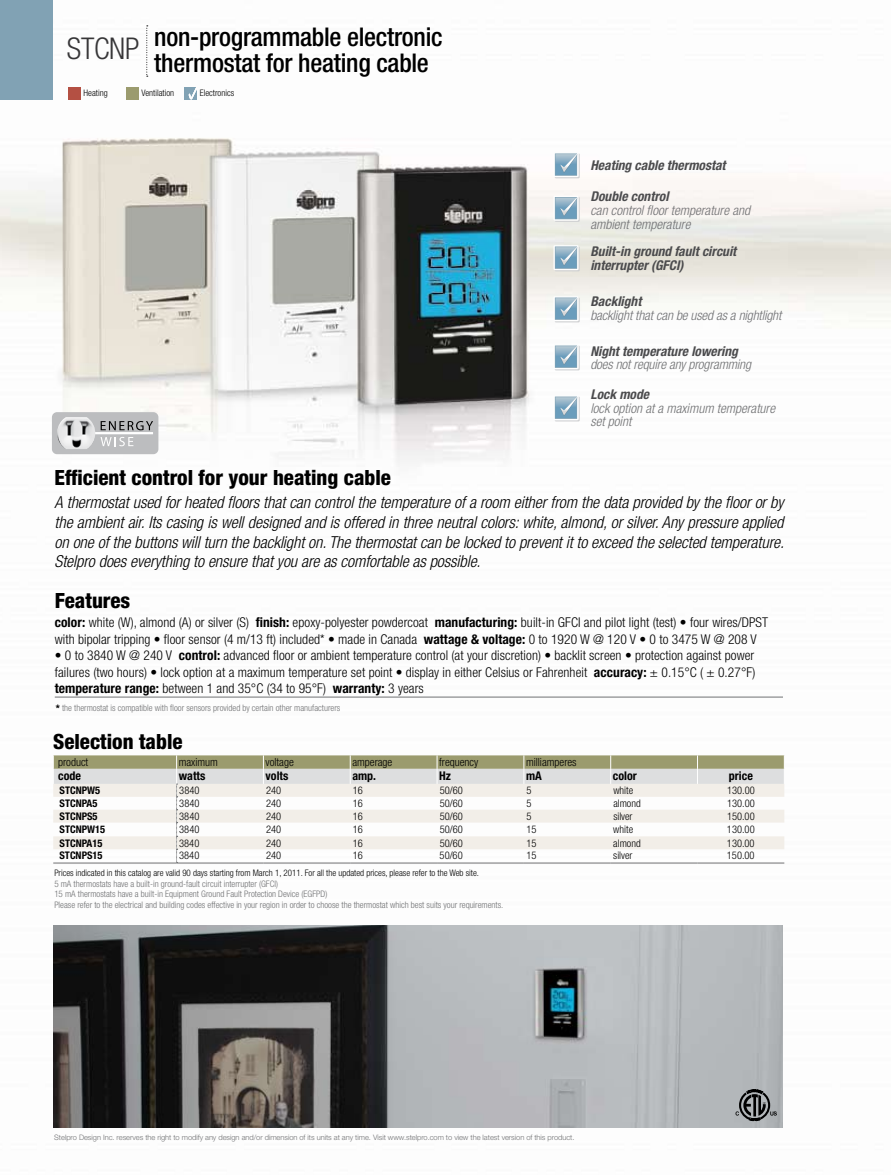
<style>
.page{position:relative;width:891px;height:1175px;background:#fff}
.page>*{position:absolute;margin:0;border:0;box-sizing:border-box;transform-origin:0 0}
.t1{font:300 condensed 30px "Helvetica Neue LT Std";letter-spacing:-.01em;color:#373638}
.t2{font:500 condensed 25.8px/25.5px "Helvetica Neue LT Std";letter-spacing:-.01em;color:#000}
.t3{font:800 condensed 21px "Helvetica Neue LT Std";color:#000}
.t4{font:italic 300 condensed 16.5px/19.8px "Helvetica Neue LT Std";letter-spacing:-.005em;color:#000;text-align:justify}
.t5{font:300 condensed 13.5px/16.5px "Helvetica Neue LT Std";letter-spacing:.005em;color:#000}
.t6{font:italic 300 condensed 13.5px/13.8px "Helvetica Neue LT Std";color:#707173}
.t7{font:italic 700 condensed 13.5px/14.9px "Helvetica Neue LT Std";color:#4b4b4d}
.t8{font:700 condensed 12px "Helvetica Neue LT Std";color:#000}
.t9{font:300 condensed 11.25px "Helvetica Neue LT Std";color:#000}
.t10{font:300 condensed 10.5px "Helvetica Neue LT Std";color:#000}
.t11{font:700 condensed 10.5px "Helvetica Neue LT Std";color:#000}
.t12{font:300 condensed 9px/10.5px "Helvetica Neue LT Std";color:#707173}
.t13{font:300 condensed 9px "Helvetica Neue LT Std";color:#000}
.t14{font:300 7.5px "Helvetica Neue LT Std";letter-spacing:-.005em;color:#707173}
.s1{font-weight:700}
.s2{font-weight:700;font-size:10.5px;color:#000}
</style>
<div class="page">
<img style="left:0;top:0;width:870px;height:1128px">
<svg style="left:554px;top:245px;width:26px;height:26px"></svg>
<svg style="left:554px;top:344px;width:26px;height:26px"></svg>
<svg style="left:554px;top:395px;width:26px;height:26px"></svg>
<svg style="left:554px;top:196px;width:26px;height:26px"></svg>
<img style="left:53px;top:925px;width:730px;height:202px">
<svg style="left:554px;top:152px;width:26px;height:26px"></svg>
<svg style="left:554px;top:296px;width:26px;height:26px"></svg>
<svg style="left:736px;top:1089px;width:41px;height:31px"></svg>
<div style="left:0;top:0;width:52px;height:99px;background:#81a2b4"></div>
<div style="left:127px;top:87px;width:12px;height:12px;background:#9b9b6e"></div>
<div style="left:185px;top:87px;width:12px;height:12px;background:#81a2b4"></div>
<div style="left:69px;top:87px;width:12px;height:12px;background:#b45043"></div>
<svg style="left:189px;top:86px;width:8px;height:13px"></svg>
<svg style="left:146px;top:26px;width:2px;height:51px"></svg>
<hr style="left:55px;top:696px;width:728px;height:1px;background:#707173">
<div style="left:52px;top:412px;width:106px;height:42px;background:#bcbdbf;border-radius:5px"></div>
<hr style="left:93px;top:432px;width:60px;height:2px;background:#fff">
<svg style="left:101px;top:421px;width:52px;height:9px"></svg>
<svg style="left:101px;top:437px;width:32px;height:9px"></svg>
<img style="left:57px;top:417px;width:38px;height:32px">
<svg style="left:53px;top:755px;width:732px;height:108px"></svg>
<h1 class="t1" style="left:67px;top:31px;width:74px">STCNP</h1>
<h2 class="t2" style="left:154px;top:24px;width:290px">non-programmable electronic thermostat for heating cable</h2>
<p class="t13" style="left:84px;top:88px;width:26px">Heating</p>
<p class="t13" style="left:141px;top:88px;width:34px">Ventilation</p>
<p class="t13" style="left:200px;top:88px;width:36px">Electronics</p>
<p class="t7" style="left:590px;top:158px;width:137px">Heating cable thermostat</p>
<p class="t7" style="left:590px;top:189px;width:80px">Double control</p>
<p class="t6" style="left:590px;top:204px;width:161px">can control floor temperature and ambient temperature</p>
<p class="t7" style="left:590px;top:243px;width:147px">Built-in ground fault circuit interrupter (GFCI)</p>
<p class="t7" style="left:590px;top:294px;width:52px">Backlight</p>
<p class="t6" style="left:590px;top:308px;width:192px">backlight that can be used as a nightlight</p>
<p class="t7" style="left:590px;top:343px;width:149px">Night temperature lowering</p>
<p class="t6" style="left:590px;top:358px;width:162px">does not require any programming</p>
<p class="t7" style="left:590px;top:387px;width:60px">Lock mode</p>
<p class="t6" style="left:590px;top:402px;width:186px;line-height:12.5px">lock option at a maximum temperature set point</p>
<h3 class="t3" style="left:55px;top:464px;width:338px">Efficient control for your heating cable</h3>
<p class="t4" style="left:55px;top:492px;width:731px">A thermostat used for heated floors that can control the temperature of a room either from the data provided by the floor or by the ambient air. Its casing is well designed and is offered in three neutral colors: white, almond, or silver. Any pressure applied on one of the buttons will turn the backlight on. The thermostat can be locked to prevent it to exceed the selected temperature.<br>Stelpro does everything to ensure that you are as comfortable as possible.</p>
<h3 class="t3" style="left:55px;top:587px;width:77px">Features</h3>
<p class="t5" style="left:55px;top:614px;width:715px"><span class="s1">color:</span> white (W), almond (A) or silver (S) <span class="s1">finish:</span> epoxy-polyester powdercoat <span class="s1">manufacturing:</span> built-in GFCI and pilot light (test) • four wires/DPST with bipolar tripping • floor sensor (4 m/13 ft) included* • made in Canada <span class="s1">wattage &amp; voltage:</span> 0 to 1920 W @ 120 V • 0 to 3475 W @ 208 V</p>
<p class="t5" style="left:55px;top:647px;width:702px;text-align:justify">• 0 to 3840 W @ 240 V <span class="s1">control:</span> advanced floor or ambient temperature control (at your discretion) • backlit screen • protection against power failures (two hours) • lock option at a maximum temperature set point • display in either Celsius or Fahrenheit <span class="s1">accuracy:</span> ± 0.15°C ( ± 0.27°F) <span class="s1">temperature range:</span> between 1 and 35°C (34 to 95°F) <span class="s1">warranty:</span> 3 years</p>
<p class="t12" style="left:56px;top:703px;width:286px"><span class="s2">*</span> the thermostat is compatible with floor sensors provided by certain other manufacturers</p>
<h3 class="t3" style="left:53px;top:728px;width:131px">Selection table</h3>
<p class="t9" style="left:58px;top:755px;width:32px">product</p>
<p class="t9" style="left:179px;top:755px;width:41px">maximum</p>
<p class="t9" style="left:266px;top:755px;width:30px">voltage</p>
<p class="t9" style="left:352px;top:755px;width:42px">amperage</p>
<p class="t9" style="left:439px;top:755px;width:41px">frequency</p>
<p class="t9" style="left:526px;top:755px;width:52px">milliamperes</p>
<p class="t8" style="left:58px;top:768px;width:24px">code</p>
<p class="t8" style="left:179px;top:768px;width:28px">watts</p>
<p class="t8" style="left:266px;top:768px;width:24px">volts</p>
<p class="t8" style="left:352px;top:768px;width:25px">amp.</p>
<p class="t8" style="left:439px;top:768px;width:13px">Hz</p>
<p class="t8" style="left:526px;top:768px;width:17px">mA</p>
<p class="t8" style="left:613px;top:768px;width:25px">color</p>
<p class="t8" style="left:729px;top:768px;width:25px">price</p>
<p class="t11" style="left:60px;top:784px;width:42px">STCNPW5</p>
<p class="t10" style="left:179px;top:784px;width:22px">3840</p>
<p class="t10" style="left:266px;top:784px;width:17px">240</p>
<p class="t10" style="left:353px;top:784px;width:12px">16</p>
<p class="t10" style="left:440px;top:784px;width:25px">50/60</p>
<p class="t10" style="left:527px;top:784px;width:7px">5</p>
<p class="t10" style="left:613px;top:784px;width:21px">white</p>
<p class="t10" style="left:727px;top:784px;width:29px">130.00</p>
<p class="t11" style="left:60px;top:797px;width:39px">STCNPA5</p>
<p class="t10" style="left:179px;top:797px;width:22px">3840</p>
<p class="t10" style="left:266px;top:797px;width:17px">240</p>
<p class="t10" style="left:353px;top:797px;width:12px">16</p>
<p class="t10" style="left:440px;top:797px;width:25px">50/60</p>
<p class="t10" style="left:527px;top:797px;width:7px">5</p>
<p class="t10" style="left:613px;top:797px;width:29px">almond</p>
<p class="t10" style="left:727px;top:797px;width:29px">130.00</p>
<p class="t11" style="left:60px;top:809px;width:40px">STCNPS5</p>
<p class="t10" style="left:179px;top:810px;width:22px">3840</p>
<p class="t10" style="left:266px;top:810px;width:17px">240</p>
<p class="t10" style="left:353px;top:810px;width:12px">16</p>
<p class="t10" style="left:440px;top:810px;width:25px">50/60</p>
<p class="t10" style="left:527px;top:810px;width:7px">5</p>
<p class="t10" style="left:613px;top:810px;width:21px">silver</p>
<p class="t10" style="left:727px;top:810px;width:29px">150.00</p>
<p class="t11" style="left:60px;top:822px;width:47px">STCNPW15</p>
<p class="t10" style="left:179px;top:823px;width:22px">3840</p>
<p class="t10" style="left:266px;top:823px;width:17px">240</p>
<p class="t10" style="left:353px;top:823px;width:12px">16</p>
<p class="t10" style="left:440px;top:823px;width:25px">50/60</p>
<p class="t10" style="left:527px;top:823px;width:12px">15</p>
<p class="t10" style="left:613px;top:823px;width:21px">white</p>
<p class="t10" style="left:727px;top:823px;width:29px">130.00</p>
<p class="t11" style="left:60px;top:836px;width:44px">STCNPA15</p>
<p class="t10" style="left:179px;top:836px;width:22px">3840</p>
<p class="t10" style="left:266px;top:836px;width:17px">240</p>
<p class="t10" style="left:353px;top:836px;width:12px">16</p>
<p class="t10" style="left:440px;top:836px;width:25px">50/60</p>
<p class="t10" style="left:526px;top:836px;width:12px">15</p>
<p class="t10" style="left:613px;top:836px;width:29px">almond</p>
<p class="t10" style="left:727px;top:836px;width:29px">130.00</p>
<p class="t11" style="left:60px;top:849px;width:45px">STCNPS15</p>
<p class="t10" style="left:179px;top:849px;width:22px">3840</p>
<p class="t10" style="left:266px;top:849px;width:17px">240</p>
<p class="t10" style="left:353px;top:849px;width:12px">16</p>
<p class="t10" style="left:440px;top:849px;width:25px">50/60</p>
<p class="t10" style="left:526px;top:849px;width:12px">15</p>
<p class="t10" style="left:613px;top:849px;width:21px">silver</p>
<p class="t10" style="left:727px;top:849px;width:29px">150.00</p>
<p class="t13" style="left:54px;top:868px;width:426px">Prices indicated in this catalog are valid 90 days starting from March 1, 2011. For all the updated prices, please refer to the Web site.</p>
<p class="t12" style="left:54px;top:878px;width:451px">5 mA thermostats have a built-in ground-fault circuit interrupter (GFCI)<br>15 mA thermostats have a built-in Equipment Ground Fault Protection Device (EGFPD)<br>Please refer to the electrical and building codes effective in your region in order to choose the thermostat which best suits your requirements.</p>
<p class="t14" style="left:54px;top:1132px;width:522px">Stelpro Design Inc. reserves the right to modify any design and/or dimension of its units at any time. Visit www.stelpro.com to view the latest version of this product.</p>
</div>
